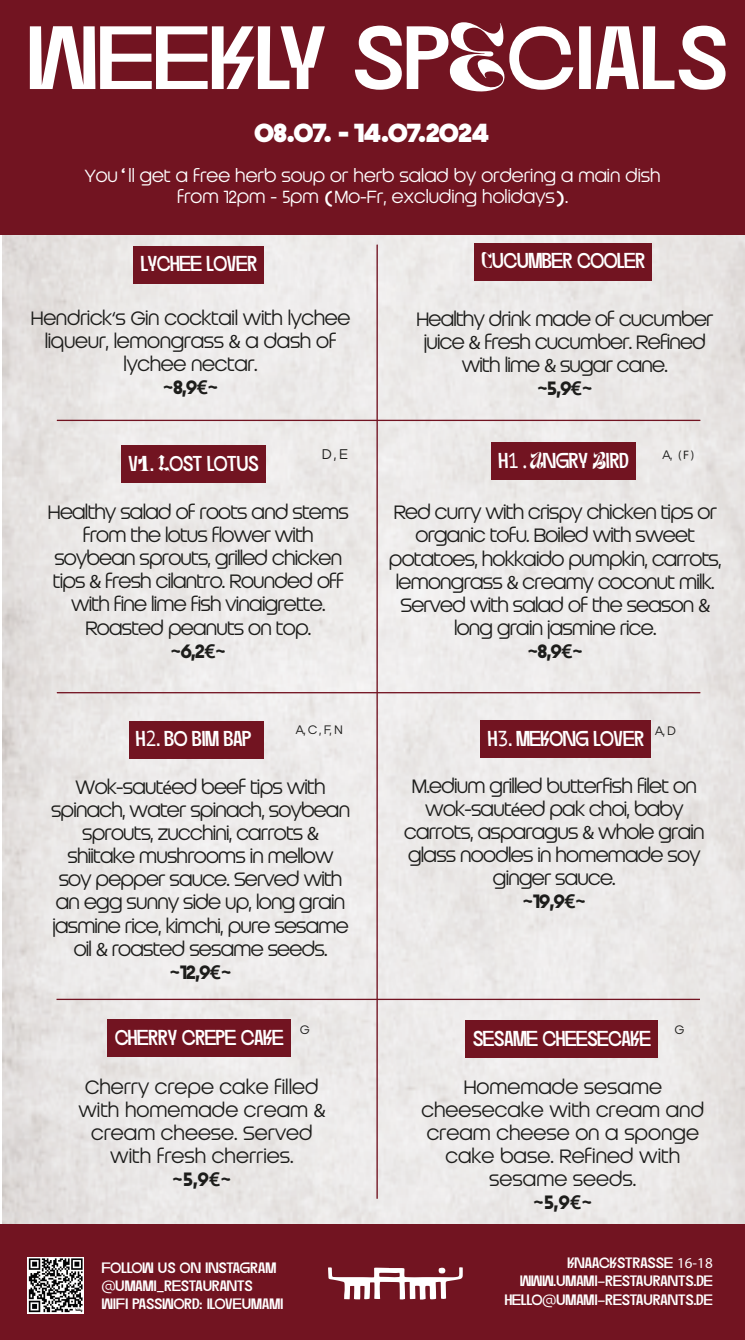
<style>
.page{position:relative;width:745px;height:1340px;background:#fff}
.page>*{position:absolute;margin:0;border:0;box-sizing:border-box;transform-origin:0 0}
.t1{font:89.42px "Dirtyline 36 Daysoftype 2022";color:#fff;scale:1.06 1}
.t2{font:900 26.07px "Franci ATRIAL";letter-spacing:-.01em;color:#fff}
.t3{font:21.53px "Dirtyline 36 Daysoftype 2022";color:#fff;scale:.89 1}
.t4{font:21.53px "Dirtyline 36 Daysoftype 2022";color:#fff;scale:.9 1}
.t5{font:19.25px/23.1px "Franci ATRIAL";letter-spacing:-.04em;color:#1d1d1b;text-align:center}
.t6{font:19.25px/23.1px "Franci ATRIAL";color:#1d1d1b;text-align:center}
.t7{font:19.25px/23.1px "Franci ATRIAL";letter-spacing:-.02em;color:#1d1d1b;text-align:center}
.t8{font:700 19.25px "PT Mono";color:#1d1d1b}
.t9{font:17.5px/21px "Franci ATRIAL";color:#fff;text-align:center}
.t10{font:15.05px/18px "Dirtyline 36 Daysoftype 2022";color:#fff}
.t11{font:14px "Franci ATRIAL";color:#1d1d1b}
.t12{font:12.25px "Franci ATRIAL";color:#1d1d1b}
.t13{font:12.25px "Myriad Pro";color:#1d1d1b}
.s1{font-family:"PT Mono";font-weight:700}
.s2{font-family:"Myriad Pro"}
.s3{font-family:"Franci ATRIAL"}
.s4{font-family:"PT Mono"}
.s5{font-weight:700}
</style>
<div class="page">
<img style="left:2px;top:234px;width:742px;height:990px">
<div style="left:133px;top:246px;width:131px;height:37px;background:#721421"></div>
<div style="left:474px;top:243px;width:178px;height:38px;background:#721421"></div>
<div style="left:121px;top:445px;width:144px;height:38px;background:#721421"></div>
<div style="left:490px;top:442px;width:145px;height:38px;background:#721421"></div>
<div style="left:128px;top:721px;width:135px;height:37px;background:#721421"></div>
<div style="left:480px;top:720px;width:170px;height:38px;background:#721421"></div>
<div style="left:107px;top:1019px;width:183px;height:38px;background:#721421"></div>
<div style="left:465px;top:1020px;width:192px;height:38px;background:#721421"></div>
<hr style="left:376px;top:245px;width:1px;height:953px;background:#721422">
<hr style="left:57px;top:998px;width:642px;height:2px;background:#721422">
<hr style="left:57px;top:692px;width:642px;height:1px;background:#721422">
<hr style="left:57px;top:420px;width:643px;height:1px;background:#721422">
<div style="left:0;top:0;width:744px;height:234px;background:#721421"></div>
<div style="left:0;top:1224px;width:744px;height:115px;background:#721421"></div>
<img style="left:27px;top:1257px;width:56px;height:56px">
<svg style="left:328px;top:1267px;width:134px;height:32px"></svg>
<h1 class="t1" style="left:28px;top:5px;width:662px">weekly spEcials</h1>
<h2 class="t2" style="left:254px;top:120px;width:236px">08.07. - 14.07.2024</h2>
<p class="t9" style="left:85px;top:166px;width:577px">You<span class="s1">‘</span>ll get a free herb soup or herb salad by ordering a main dish from 12pm - 5pm <span class="s1">(</span>Mo-Fr, excluding holidays<span class="s1">)</span>.</p>
<p class="t3" style="left:141px;top:251px;width:133px">lychee lover</p>
<p class="t3" style="left:482px;top:248px;width:186px">Cucumber cooler</p>
<p class="t7" style="left:31px;top:307px;width:321px">Hendrick<span class="s2">‘</span>s Gin cocktail with lychee liqueur, lemongrass <span class="s2">&amp;</span> a dash of lychee nectar.</p>
<p class="t8" style="left:162px;top:376px;width:58px">~<span class="s3">8,9</span>€~</p>
<p class="t5" style="left:416px;top:308px;width:298px">Healthy drink made of cucumber juice <span class="s2">&amp;</span> fresh cucumber. Refined with lime <span class="s2">&amp;</span> sugar cane.</p>
<p class="t8" style="left:536px;top:377px;width:58px">~<span class="s3">5,9</span>€~</p>
<p class="t11" style="left:322px;top:448px;width:27px">D , E</p>
<p class="t13" style="left:662px;top:447px;width:33px"><span class="s3">A,</span> ( F )</p>
<p class="t3" style="left:129px;top:450px;width:148px">v1. Lost lotus</p>
<p class="t4" style="left:498px;top:447px;width:147px">h<span class="s4">1.</span>Angry Bird</p>
<p class="t5" style="left:48px;top:501px;width:302px">Healthy salad of roots and stems from the lotus flower with soybean sprouts, grilled chicken tips <span class="s2">&amp;</span> fresh cilantro. Rounded off with fine lime fish vinaigrette.<br>Roasted peanuts on top.</p>
<p class="t8" style="left:170px;top:639px;width:58px">~<span class="s3">6,2</span>€~</p>
<p class="t5" style="left:388px;top:502px;width:334px">Red curry with crispy chicken tips or organic tofu. Boiled with sweet potatoes, hokkaido pumpkin, carrots, lemongrass <span class="s2">&amp;</span> creamy coconut milk.<br>Served with salad of the season <span class="s2">&amp; </span>long grain jasmine rice.</p>
<p class="t8" style="left:526px;top:640px;width:58px">~<span class="s3">8,9</span>€~</p>
<p class="t12" style="left:296px;top:724px;width:48px">A, C , F, N</p>
<p class="t12" style="left:654px;top:724px;width:22px">A, D</p>
<p class="t3" style="left:136px;top:726px;width:132px">h<span class="s4">2</span>. bo bim bap</p>
<p class="t3" style="left:488px;top:725px;width:178px">h<span class="s4">3</span>. mekong lover</p>
<p class="t5" style="left:51px;top:776px;width:300px">Wok-saut<span class="s2">é</span>ed beef tips with spinach, water spinach, soybean sprouts, zucchini, carrots <span class="s2">&amp; </span>shiitake mushrooms in mellow soy pepper sauce. Served with an egg sunny side up, long grain jasmine rice, kimchi, pure sesame oil <span class="s2">&amp;</span> roasted sesame seeds. <span class="s1">~</span><span class="s5">12,9</span><span class="s1">€~</span></p>
<p class="t5" style="left:404px;top:775px;width:302px">M.edium grilled butterfish filet on wok-saut<span class="s2">é</span>ed pak choi, baby carrots, asparagus <span class="s2">&amp;</span> whole grain glass noodles in homemade soy ginger sauce.<br><span class="s1">~</span><span class="s5">19,9</span><span class="s1">€~</span></p>
<p class="t12" style="left:300px;top:1024px;width:11px">G</p>
<p class="t12" style="left:674px;top:1024px;width:11px">G</p>
<p class="t3" style="left:115px;top:1024px;width:192px">cherry crepe cake</p>
<p class="t3" style="left:473px;top:1025px;width:202px">sesame cheesecake</p>
<p class="t6" style="left:78px;top:1076px;width:248px">Cherry crepe cake filled with homemade cream <span class="s2">&amp; </span>cream cheese. Served with fresh cherries.</p>
<p class="t8" style="left:172px;top:1167px;width:61px">~<span class="s3">5,9</span>€~</p>
<p class="t10" style="left:102px;top:1258px;width:183px">follow us on instagram @umami_restaurants<br>wifi password: iloveumami</p>
<p class="t6" style="left:421px;top:1076px;width:284px">Homemade sesame cheesecake with cream and cream cheese on a sponge cake base. Refined with sesame seeds.</p>
<p class="t8" style="left:532px;top:1190px;width:61px">~<span class="s3">5,9</span>€~</p>
<p class="t10" style="left:567px;top:1254px;width:107px">knaackstrasse</p>
<p class="t10" style="left:519px;top:1272px;width:194px">www.umami-restaurants.de</p>
<p class="t10" style="left:504px;top:1290px;width:209px">hello@umami-restaurants.de</p>
</div>
